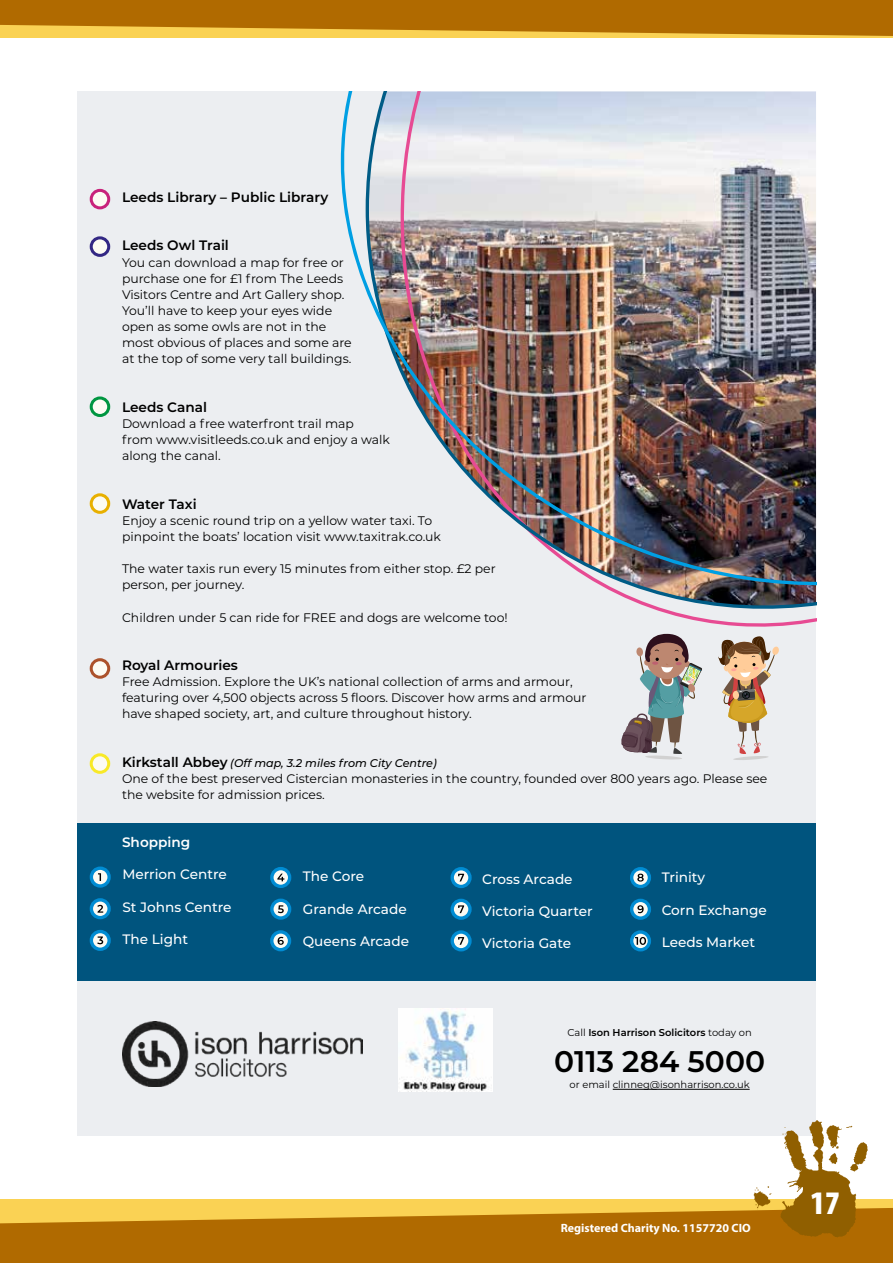
<style>
.page{position:relative;width:893px;height:1263px;background:#fff}
.page>*{position:absolute;margin:0;border:0;box-sizing:border-box;transform-origin:0 0}
.t1{font:900 condensed 33px "Myriad Pro";color:#fff}
.t2{font:600 29.85px "Montserrat";color:#000}
.t3{font:500 13.65px "Montserrat";color:#fff}
.t4{font:600 13.65px "Montserrat";color:#000}
.t5{font:600 13.65px "Montserrat";color:#fff}
.t6{font:12.45px/16.2px "Montserrat";color:#000}
.t7{font:700 12px "Myriad Pro";color:#fff}
.t8{font:italic 500 11.1px "Montserrat";color:#000}
.t9{font:600 9.9px "Montserrat";color:#000}
.t10{font:9.9px "Montserrat";color:#000}
.s1{font-weight:600;font-style:normal;font-size:13.65px}
.s2{font-weight:400}
</style>
<div class="page">
<div style="left:0;top:1199px;width:893px;height:64px;background:#fad254"></div>
<div style="left:0;top:0;width:893px;height:38px;background:#fad254"></div>
<svg style="left:0;top:1208px;width:893px;height:55px;fill:#b06a00"></svg>
<svg style="left:0;top:0;width:893px;height:36px;background:#bb7a0c"></svg>
<div style="left:77px;top:91px;width:739px;height:1045px;background:#eceef1"></div>
<div style="left:77px;top:823px;width:739px;height:158px;background:#00547e"></div>
<img style="left:122px;top:1021px;width:240px;height:66px">
<hr style="left:613px;top:1089px;width:137px;height:1px;background:#000">
<img style="left:399px;top:1009px;width:94px;height:82px">
<svg style="left:272px;top:869px;width:18px;height:17px"></svg>
<div style="left:270px;top:867px;width:21px;height:21px;border:3px solid #008cd3;border-radius:50%"></div>
<svg style="left:277px;top:874px;width:7px;height:7px"></svg>
<svg style="left:272px;top:900px;width:18px;height:18px"></svg>
<div style="left:270px;top:898px;width:21px;height:22px;border:3px solid #008cd3;border-radius:50%"></div>
<svg style="left:278px;top:905px;width:6px;height:8px"></svg>
<svg style="left:272px;top:932px;width:18px;height:18px"></svg>
<div style="left:270px;top:930px;width:21px;height:21px;border:3px solid #008cd3;border-radius:50%"></div>
<svg style="left:278px;top:937px;width:6px;height:8px"></svg>
<svg style="left:452px;top:869px;width:18px;height:17px"></svg>
<div style="left:451px;top:867px;width:21px;height:21px;border:3px solid #008cd3;border-radius:50%"></div>
<svg style="left:458px;top:874px;width:6px;height:7px"></svg>
<svg style="left:452px;top:900px;width:18px;height:18px"></svg>
<div style="left:451px;top:899px;width:21px;height:21px;border:3px solid #008cd3;border-radius:50%"></div>
<svg style="left:458px;top:905px;width:6px;height:8px"></svg>
<svg style="left:452px;top:932px;width:18px;height:18px"></svg>
<div style="left:451px;top:930px;width:21px;height:21px;border:3px solid #008cd3;border-radius:50%"></div>
<svg style="left:458px;top:937px;width:6px;height:8px"></svg>
<svg style="left:632px;top:869px;width:17px;height:17px"></svg>
<div style="left:630px;top:867px;width:21px;height:21px;border:3px solid #008cd3;border-radius:50%"></div>
<svg style="left:637px;top:874px;width:7px;height:7px"></svg>
<svg style="left:632px;top:900px;width:17px;height:18px"></svg>
<div style="left:630px;top:899px;width:21px;height:21px;border:3px solid #008cd3;border-radius:50%"></div>
<svg style="left:637px;top:905px;width:7px;height:8px"></svg>
<svg style="left:632px;top:932px;width:17px;height:18px"></svg>
<div style="left:630px;top:930px;width:21px;height:21px;border:3px solid #008cd3;border-radius:50%"></div>
<svg style="left:635px;top:937px;width:11px;height:8px"></svg>
<svg style="left:91px;top:868px;width:18px;height:18px"></svg>
<div style="left:90px;top:866px;width:21px;height:22px;border:3px solid #008cd3;border-radius:50%"></div>
<svg style="left:98px;top:873px;width:3px;height:8px"></svg>
<svg style="left:91px;top:900px;width:18px;height:18px"></svg>
<div style="left:90px;top:898px;width:21px;height:21px;border:3px solid #008cd3;border-radius:50%"></div>
<svg style="left:97px;top:905px;width:6px;height:8px"></svg>
<svg style="left:91px;top:931px;width:18px;height:18px"></svg>
<div style="left:90px;top:930px;width:21px;height:21px;border:3px solid #008cd3;border-radius:50%"></div>
<svg style="left:97px;top:936px;width:6px;height:8px"></svg>
<div style="left:91px;top:755px;width:18px;height:17px;background:#fcfbf3;border-radius:50%"></div>
<div style="left:90px;top:753px;width:20px;height:21px;border:3px solid #f8e928;border-radius:50%"></div>
<div style="left:91px;top:238px;width:18px;height:17px;background:#fcfbf3;border-radius:50%"></div>
<div style="left:90px;top:236px;width:20px;height:21px;border:3px solid #332884;border-radius:50%"></div>
<div style="left:91px;top:190px;width:18px;height:18px;background:#fcfbf3;border-radius:50%"></div>
<div style="left:90px;top:189px;width:20px;height:20px;border:3px solid #c8237b;border-radius:50%"></div>
<div style="left:91px;top:398px;width:18px;height:17px;background:#fcfbf3;border-radius:50%"></div>
<div style="left:90px;top:396px;width:20px;height:21px;border:3px solid #009641;border-radius:50%"></div>
<div style="left:91px;top:495px;width:18px;height:17px;background:#fcfbf3;border-radius:50%"></div>
<div style="left:90px;top:493px;width:20px;height:21px;border:3px solid #e8b000;border-radius:50%"></div>
<div style="left:91px;top:660px;width:18px;height:17px;background:#fcfbf3;border-radius:50%"></div>
<div style="left:90px;top:658px;width:20px;height:21px;border:3px solid #ac522b;border-radius:50%"></div>
<svg style="left:718px;top:638px;width:61px;height:122px"></svg>
<svg style="left:621px;top:638px;width:81px;height:122px"></svg>
<img style="left:340px;top:91px;width:476px;height:547px">
<img style="left:748px;top:1120px;width:129px;height:139px">
<p class="t4" style="left:122px;top:188px;width:208px">Leeds Library – Public Library</p>
<p class="t4" style="left:122px;top:236px;width:108px">Leeds Owl Trail</p>
<p class="t6" style="left:122px;top:254px;width:231px">You can download a map for free or purchase one for £1 from The Leeds Visitors Centre and Art Gallery shop.<br>You’ll have to keep your eyes wide open as some owls are not in the most obvious of places and some are at the top of some very tall buildings.</p>
<p class="t4" style="left:122px;top:397px;width:86px">Leeds Canal</p>
<p class="t6" style="left:122px;top:415px;width:269px">Download a free waterfront trail map<br>from www.visitleeds.co.uk and enjoy a walk along the canal.</p>
<p class="t4" style="left:122px;top:494px;width:76px">Water Taxi</p>
<p class="t6" style="left:122px;top:512px;width:321px">Enjoy a scenic round trip on a yellow water taxi. To pinpoint the boats’ location visit www.taxitrak.co.uk</p>
<p class="t6" style="left:122px;top:560px;width:375px">The water taxis run every 15 minutes from either stop. £2 per person, per journey.</p>
<p class="t6" style="left:122px;top:608px;width:387px">Children under 5 can ride for FREE and dogs are welcome too!</p>
<p class="t4" style="left:122px;top:655px;width:117px">Royal Armouries</p>
<p class="t6" style="left:122px;top:673px;width:466px">Free Admission. Explore the UK’s national collection of arms and armour, featuring over 4,500 objects across 5 floors. Discover how arms and armour have shaped society, art, and culture throughout history.</p>
<p class="t8" style="left:122px;top:755px;width:316px"><span class="s1">Kirkstall Abbey</span> (Off map, 3.2 miles from City Centre)</p>
<p class="t6" style="left:122px;top:770px;width:647px">One of the best preserved Cistercian monasteries in the country, founded over 800 years ago. Please see the website for admission prices.</p>
<p class="t5" style="left:122px;top:833px;width:70px">Shopping</p>
<p class="t3" style="left:122px;top:865px;width:106px">Merrion Centre</p>
<p class="t3" style="left:122px;top:897px;width:111px">St Johns Centre</p>
<p class="t3" style="left:122px;top:929px;width:67px">The Light</p>
<p class="t3" style="left:303px;top:867px;width:63px">The Core</p>
<p class="t3" style="left:303px;top:899px;width:105px">Grande Arcade</p>
<p class="t3" style="left:303px;top:931px;width:108px">Queens Arcade</p>
<p class="t3" style="left:482px;top:869px;width:92px">Cross Arcade</p>
<p class="t3" style="left:482px;top:901px;width:112px">Victoria Quarter</p>
<p class="t3" style="left:482px;top:934px;width:90px">Victoria Gate</p>
<p class="t3" style="left:662px;top:868px;width:45px">Trinity</p>
<p class="t3" style="left:662px;top:900px;width:107px">Corn Exchange</p>
<p class="t3" style="left:662px;top:933px;width:95px">Leeds Market</p>
<p class="t9" style="left:567px;top:1025px;width:186px"><span class="s2">Call</span> Ison Harrison Solicitors <span class="s2">today on</span></p>
<h2 class="t2" style="left:554px;top:1040px;width:212px">0113 284 5000</h2>
<p class="t10" style="left:570px;top:1078px;width:182px">or email clinneg@isonharrison.co.uk</p>
<p class="t7" style="left:561px;top:1220px;width:192px">Registered Charity No. 1157720 CIO</p>
<h1 class="t1" style="left:810px;top:1181px;width:31px">17</h1>
</div>
